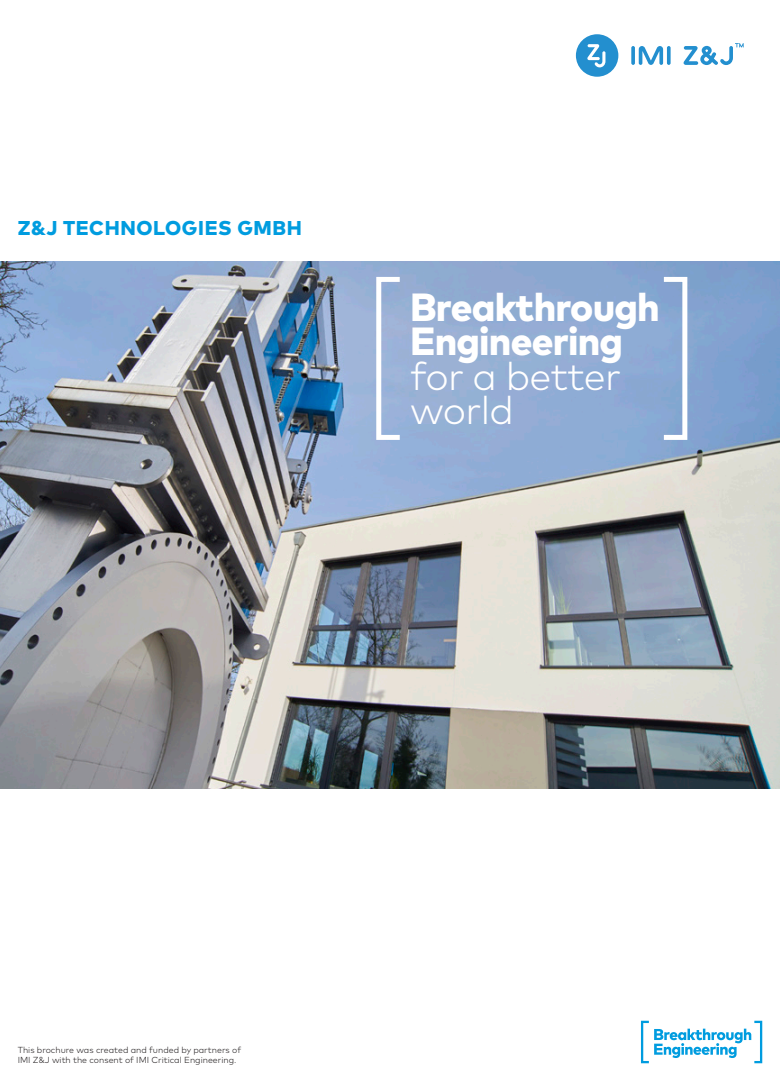
<style>
.page{position:relative;width:780px;height:1081px;background:#fff}
.page>*{position:absolute;margin:0;border:0;box-sizing:border-box;transform-origin:0 0}
.t1{font:800 39.25px/34.4px "Mark Pro";letter-spacing:-.02em;color:#fff}
.t2{font:300 39.25px/34.4px "Mark Pro";letter-spacing:-.02em;color:#fff}
.t3{font:800 20px "Mark Pro";letter-spacing:.03em;color:#009cdf}
.t4{font:300 8.75px/10.5px "Mark Pro";color:#231f20}
</style>
<div class="page">
<img style="left:0;top:262px;width:780px;height:526px">
<svg style="left:641px;top:1020px;width:7px;height:43px"></svg>
<svg style="left:654px;top:1020px;width:108px;height:43px"></svg>
<svg style="left:576px;top:34px;width:42px;height:43px"></svg>
<svg style="left:631px;top:46px;width:4px;height:19px"></svg>
<hr style="left:667px;top:46px;width:3px;height:19px;background:#238fcf;border-radius:2px">
<svg style="left:638px;top:46px;width:25px;height:19px"></svg>
<svg style="left:683px;top:43px;width:60px;height:22px"></svg>
<div style="left:376px;top:277px;width:26px;height:163px;border:5px solid #fff"></div>
<div style="left:661px;top:277px;width:26px;height:163px;border:5px solid #fff"></div>
<h2 class="t3" style="left:18px;top:213px;width:285px">Z&amp;J TECHNOLOGIES GMBH</h2>
<h1 class="t1" style="left:410px;top:287px;width:251px">Breakthrough<br>Engineering</h1>
<h1 class="t2" style="left:410px;top:356px;width:212px">for a better world</h1>
<p class="t4" style="left:18px;top:1043px;width:225px">This brochure was created and funded by partners of<br>IMI Z&amp;J with the consent of IMI Critical Engineering.</p>
</div>
